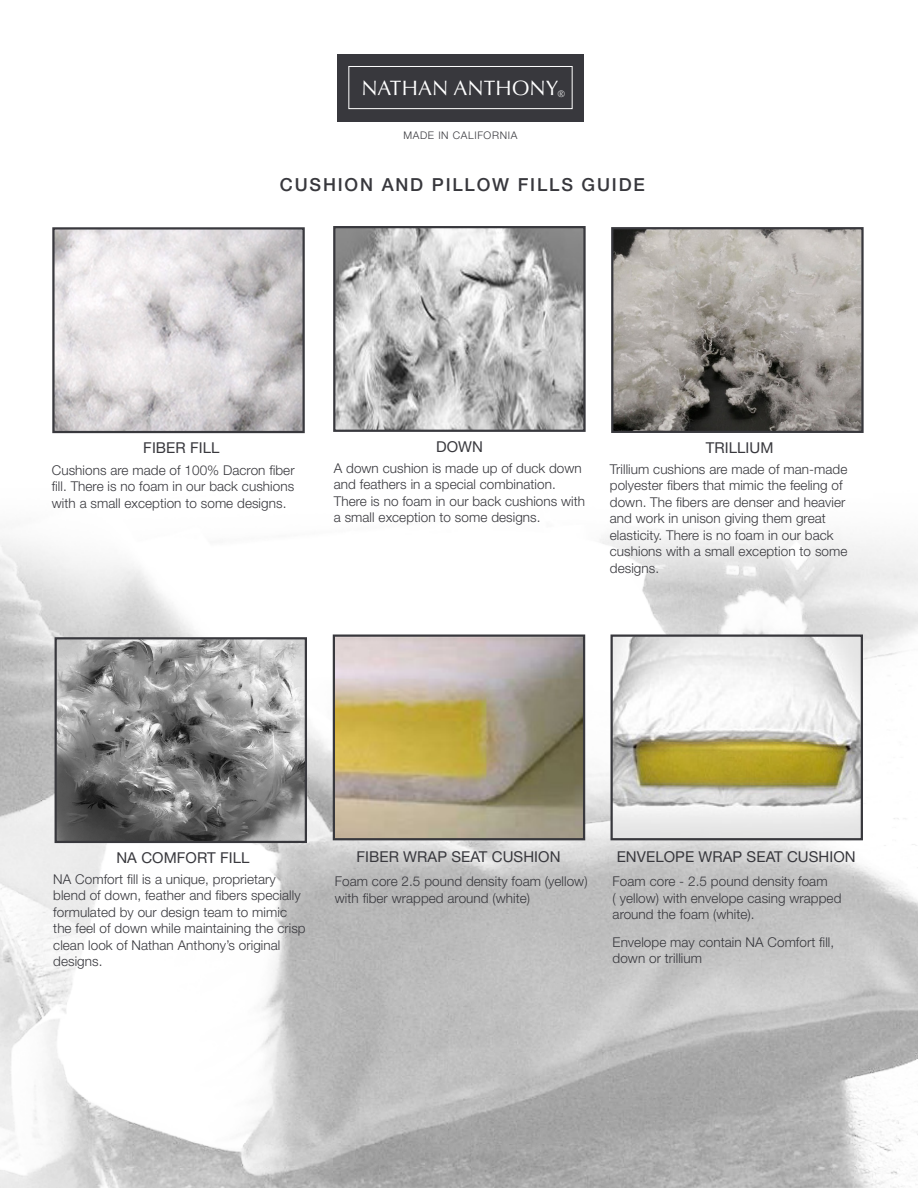
<style>
.page{position:relative;width:918px;height:1188px;background:#fff}
.page>*{position:absolute;margin:0;border:0;box-sizing:border-box;transform-origin:0 0}
.t1{font:20.85px "Optima";letter-spacing:.005em;color:#fff}
.t2{font:500 18px "Helvetica Neue LT Std";letter-spacing:.1em;color:#38383d}
.t3{font:15px "Helvetica Neue LT Std";letter-spacing:.005em;color:#38383d}
.t4{font:300 13.5px/16.5px "Helvetica Neue LT Std";letter-spacing:.005em;color:#38383d}
.t5{font:300 10.5px "Helvetica Neue LT Std";letter-spacing:.06em;color:#38383d}
.t6{font:9.45px "Optima";color:#fff}
</style>
<div class="page">
<img style="left:0;top:433px;width:918px;height:755px">
<div style="left:337px;top:54px;width:247px;height:67px;background:#38383d"></div>
<div style="left:348px;top:66px;width:225px;height:43px;border:1px solid #fff"></div>
<img style="left:336px;top:229px;width:247px;height:200px">
<div style="left:333px;top:226px;width:253px;height:206px;border:2px solid #38383d"></div>
<img style="left:55px;top:230px;width:247px;height:200px">
<div style="left:52px;top:227px;width:253px;height:206px;border:2px solid #38383d"></div>
<img style="left:614px;top:230px;width:247px;height:200px">
<div style="left:611px;top:227px;width:253px;height:206px;border:2px solid #38383d"></div>
<img style="left:614px;top:638px;width:246px;height:199px">
<div style="left:611px;top:635px;width:252px;height:205px;border:2px solid #38383d"></div>
<img style="left:336px;top:638px;width:246px;height:199px">
<div style="left:333px;top:635px;width:252px;height:205px;border:2px solid #38383d"></div>
<img style="left:58px;top:640px;width:246px;height:200px">
<div style="left:55px;top:637px;width:252px;height:206px;border:2px solid #38383d"></div>
<p class="t1" style="left:362px;top:76px;width:199px">NATHAN ANTHONY</p>
<p class="t6" style="left:558px;top:88px;width:9px">®</p>
<p class="t5" style="left:404px;top:128px;width:115px">MADE IN CALIFORNIA</p>
<p class="t2" style="left:280px;top:174px;width:366px">CUSHION AND PILLOW FILLS GUIDE</p>
<p class="t3" style="left:436px;top:438px;width:48px">DOWN</p>
<p class="t3" style="left:143px;top:439px;width:78px">FIBER FILL</p>
<p class="t3" style="left:706px;top:439px;width:69px">TRILLIUM</p>
<p class="t4" style="left:334px;top:459px;width:253px">A down cushion is made up of duck down and feathers in a special combination.<br>There is no foam in our back cushions with a small exception to some designs.</p>
<p class="t4" style="left:52px;top:461px;width:244px;text-align:justify">Cushions are made of 100% Dacron fiber fill. There is no foam in our back cushions with a small exception to some designs.</p>
<p class="t4" style="left:610px;top:460px;width:239px">Trillium cushions are made of man-made polyester fibers that mimic the feeling of down. The fibers are denser and heavier and work in unison giving them great elasticity. There is no foam in our back cushions with a small exception to some designs.</p>
<p class="t3" style="left:116px;top:849px;width:135px">NA COMFORT FILL</p>
<p class="t4" style="left:53px;top:870px;width:254px">NA Comfort fill is a unique, proprietary blend of down, feather and fibers specially formulated by our design team to mimic the feel of down while maintaining the crisp clean look of Nathan Anthony’s original designs.</p>
<p class="t3" style="left:356px;top:848px;width:206px">FIBER WRAP SEAT CUSHION</p>
<p class="t4" style="left:335px;top:873px;width:254px">Foam core 2.5 pound density foam (yellow) with fiber wrapped around (white)</p>
<p class="t3" style="left:617px;top:848px;width:241px">ENVELOPE WRAP SEAT CUSHION</p>
<p class="t4" style="left:613px;top:873px;width:230px">Foam core - 2.5 pound density foam<br>( yellow) with envelope casing wrapped around the foam (white).</p>
<p class="t4" style="left:613px;top:933px;width:223px">Envelope may contain NA Comfort fill, down or trillium</p>
</div>
